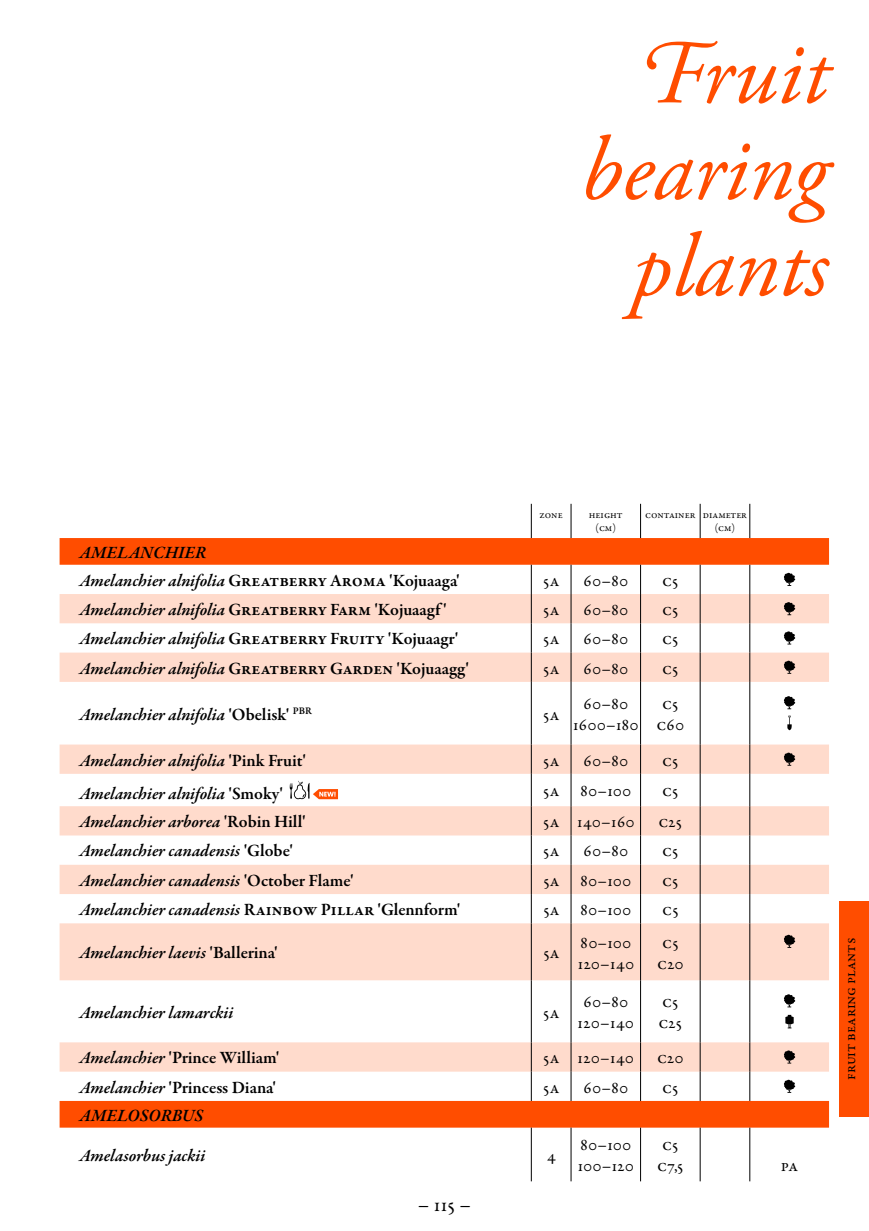
<style>
.page{position:relative;width:869px;height:1231px;background:#fff}
.page>*{position:absolute;margin:0;border:0;box-sizing:border-box;transform-origin:0 0}
.t1{font:italic 89.77px/96.2px "Adobe Garamond Pro";color:#ff4d00;text-align:right}
.t2{font:21px "Garamond Premr Pro";color:#000}
.t3{font:italic 600 17.5px/28px "Garamond Premr Pro";color:#000}
.t4{font:600 17.5px "Garamond Premr Pro";letter-spacing:-.005em;color:#000}
.t5{font:17.5px/21px "Garamond Premr Pro";color:#000}
.t6{font:14.88px "Garamond Premr Pro";color:#000}
.t7{font:10.5px/12.6px "Garamond Premr Pro";color:#000;text-align:center}
.s1{font-style:normal}
.s2{font-style:italic}
</style>
<div class="page">
<div style="left:838px;top:900px;width:30px;height:216px;background:#ff4d00"></div>
<svg style="left:60px;top:538px;width:768px;height:589px"></svg>
<svg style="left:60px;top:594px;width:768px;height:477px"></svg>
<hr style="left:530px;top:504px;width:1px;height:34px;background:#000">
<hr style="left:570px;top:504px;width:1px;height:34px;background:#000">
<hr style="left:640px;top:504px;width:1px;height:34px;background:#000">
<hr style="left:699px;top:504px;width:1px;height:34px;background:#000">
<hr style="left:749px;top:504px;width:1px;height:34px;background:#000">
<hr style="left:530px;top:564px;width:1px;height:30px;background:#000">
<hr style="left:570px;top:564px;width:1px;height:30px;background:#000">
<hr style="left:640px;top:564px;width:1px;height:30px;background:#000">
<hr style="left:699px;top:564px;width:1px;height:30px;background:#000">
<hr style="left:749px;top:564px;width:1px;height:30px;background:#000">
<svg style="left:530px;top:594px;width:1px;height:87px"></svg>
<svg style="left:570px;top:594px;width:1px;height:87px"></svg>
<svg style="left:640px;top:594px;width:1px;height:87px"></svg>
<svg style="left:699px;top:594px;width:1px;height:87px"></svg>
<svg style="left:749px;top:594px;width:1px;height:87px"></svg>
<hr style="left:530px;top:681px;width:1px;height:63px;background:#000">
<hr style="left:570px;top:681px;width:1px;height:63px;background:#000">
<hr style="left:640px;top:681px;width:1px;height:63px;background:#000">
<hr style="left:699px;top:681px;width:1px;height:63px;background:#000">
<hr style="left:749px;top:681px;width:1px;height:63px;background:#000">
<svg style="left:530px;top:744px;width:1px;height:29px"></svg>
<svg style="left:570px;top:744px;width:1px;height:29px"></svg>
<svg style="left:640px;top:744px;width:1px;height:29px"></svg>
<svg style="left:699px;top:744px;width:1px;height:29px"></svg>
<svg style="left:749px;top:744px;width:1px;height:29px"></svg>
<hr style="left:530px;top:773px;width:1px;height:33px;background:#000">
<hr style="left:570px;top:773px;width:1px;height:33px;background:#000">
<hr style="left:640px;top:773px;width:1px;height:33px;background:#000">
<hr style="left:699px;top:773px;width:1px;height:33px;background:#000">
<hr style="left:749px;top:773px;width:1px;height:33px;background:#000">
<svg style="left:530px;top:806px;width:1px;height:58px"></svg>
<svg style="left:570px;top:806px;width:1px;height:58px"></svg>
<svg style="left:640px;top:806px;width:1px;height:58px"></svg>
<svg style="left:699px;top:806px;width:1px;height:58px"></svg>
<svg style="left:749px;top:806px;width:1px;height:58px"></svg>
<hr style="left:530px;top:864px;width:1px;height:30px;background:#000">
<hr style="left:570px;top:864px;width:1px;height:30px;background:#000">
<hr style="left:640px;top:864px;width:1px;height:30px;background:#000">
<hr style="left:699px;top:864px;width:1px;height:30px;background:#000">
<hr style="left:749px;top:864px;width:1px;height:30px;background:#000">
<svg style="left:530px;top:894px;width:1px;height:29px"></svg>
<svg style="left:570px;top:894px;width:1px;height:29px"></svg>
<svg style="left:640px;top:894px;width:1px;height:29px"></svg>
<svg style="left:699px;top:894px;width:1px;height:29px"></svg>
<svg style="left:749px;top:894px;width:1px;height:29px"></svg>
<hr style="left:530px;top:923px;width:1px;height:57px;background:#000">
<hr style="left:570px;top:923px;width:1px;height:57px;background:#000">
<hr style="left:640px;top:923px;width:1px;height:57px;background:#000">
<hr style="left:699px;top:923px;width:1px;height:57px;background:#000">
<hr style="left:749px;top:923px;width:1px;height:57px;background:#000">
<hr style="left:530px;top:980px;width:1px;height:62px;background:#000">
<hr style="left:570px;top:980px;width:1px;height:62px;background:#000">
<hr style="left:640px;top:980px;width:1px;height:62px;background:#000">
<hr style="left:699px;top:980px;width:1px;height:62px;background:#000">
<hr style="left:749px;top:980px;width:1px;height:62px;background:#000">
<svg style="left:530px;top:1042px;width:1px;height:58px"></svg>
<svg style="left:570px;top:1042px;width:1px;height:58px"></svg>
<svg style="left:640px;top:1042px;width:1px;height:58px"></svg>
<svg style="left:699px;top:1042px;width:1px;height:58px"></svg>
<svg style="left:749px;top:1042px;width:1px;height:58px"></svg>
<hr style="left:530px;top:1127px;width:1px;height:54px;background:#000">
<hr style="left:570px;top:1127px;width:1px;height:54px;background:#000">
<hr style="left:640px;top:1127px;width:1px;height:54px;background:#000">
<hr style="left:699px;top:1127px;width:1px;height:54px;background:#000">
<hr style="left:749px;top:1127px;width:1px;height:54px;background:#000">
<svg style="left:783px;top:572px;width:11px;height:14px"></svg>
<svg style="left:783px;top:601px;width:11px;height:14px"></svg>
<svg style="left:783px;top:631px;width:11px;height:13px"></svg>
<svg style="left:783px;top:660px;width:11px;height:13px"></svg>
<svg style="left:783px;top:695px;width:11px;height:14px"></svg>
<svg style="left:787px;top:715px;width:4px;height:15px"></svg>
<svg style="left:783px;top:752px;width:11px;height:13px"></svg>
<svg style="left:289px;top:780px;width:49px;height:19px"></svg>
<svg style="left:783px;top:934px;width:11px;height:13px"></svg>
<svg style="left:783px;top:993px;width:11px;height:14px"></svg>
<svg style="left:785px;top:1014px;width:8px;height:14px"></svg>
<svg style="left:783px;top:1049px;width:11px;height:14px"></svg>
<svg style="left:783px;top:1079px;width:11px;height:13px"></svg>
<h1 class="t1" style="left:579px;top:28px;width:249px">Fruit bearing plants</h1>
<p class="t3" style="left:79px;top:539px;width:381px">AMELANCHIER<br>Amelanchier alnifolia <span class="s1">Greatberry Aroma 'Kojuaaga'</span></p>
<p class="t7" style="left:539px;top:509px;width:25px">zone</p>
<p class="t7" style="left:588px;top:509px;width:35px">height (cm)</p>
<p class="t7" style="left:714px;top:509px;width:34px;text-align:left;text-indent:-69px">container diameter (cm)</p>
<p class="t5" style="left:542px;top:570px;width:18px">5a</p>
<p class="t5" style="left:583px;top:570px;width:47px">60–80</p>
<p class="t5" style="left:661px;top:570px;width:18px">c5</p>
<p class="t4" style="left:79px;top:598px;width:369px"><span class="s2">Amelanchier alnifolia</span> Greatberry Farm 'Kojuaagf '</p>
<p class="t5" style="left:542px;top:599px;width:18px">5a</p>
<p class="t5" style="left:583px;top:599px;width:47px">60–80</p>
<p class="t5" style="left:661px;top:599px;width:18px">c5</p>
<p class="t4" style="left:79px;top:628px;width:380px"><span class="s2">Amelanchier alnifolia</span> Greatberry Fruity 'Kojuaagr'</p>
<p class="t5" style="left:542px;top:628px;width:18px">5a</p>
<p class="t5" style="left:583px;top:628px;width:47px">60–80</p>
<p class="t5" style="left:661px;top:628px;width:18px">c5</p>
<p class="t4" style="left:79px;top:657px;width:391px"><span class="s2">Amelanchier alnifolia</span> Greatberry Garden 'Kojuaagg'</p>
<p class="t5" style="left:542px;top:658px;width:18px">5a</p>
<p class="t5" style="left:583px;top:658px;width:47px">60–80</p>
<p class="t5" style="left:661px;top:658px;width:18px">c5</p>
<p class="t3" style="left:79px;top:701px;width:234px">Amelanchier alnifolia <span class="s1">'Obelisk'</span> <sup>PBR</sup></p>
<p class="t5" style="left:542px;top:704px;width:18px">5a</p>
<p class="t5" style="left:572px;top:693px;width:68px;text-align:center">60–80<br>1600–180</p>
<p class="t5" style="left:656px;top:693px;width:29px;text-align:center">c5 c60</p>
<p class="t3" style="left:79px;top:747px;width:228px">Amelanchier alnifolia <span class="s1">'Pink Fruit'</span></p>
<p class="t5" style="left:542px;top:749px;width:18px">5a</p>
<p class="t5" style="left:583px;top:749px;width:47px">60–80</p>
<p class="t5" style="left:661px;top:749px;width:18px">c5</p>
<p class="t3" style="left:79px;top:780px;width:205px">Amelanchier alnifolia <span class="s1">'Smoky'</span></p>
<p class="t5" style="left:542px;top:780px;width:90px">5a 80–100</p>
<p class="t5" style="left:661px;top:780px;width:18px">c5</p>
<p class="t3" style="left:79px;top:808px;width:228px">Amelanchier arborea <span class="s1">'Robin Hill'</span></p>
<p class="t5" style="left:542px;top:811px;width:93px">5a 140–160</p>
<p class="t5" style="left:658px;top:811px;width:26px">c25</p>
<p class="t3" style="left:79px;top:837px;width:215px">Amelanchier canadensis <span class="s1">'Globe'</span></p>
<p class="t5" style="left:542px;top:840px;width:18px">5a</p>
<p class="t5" style="left:583px;top:840px;width:47px">60–80</p>
<p class="t5" style="left:661px;top:840px;width:18px">c5</p>
<p class="t3" style="left:79px;top:867px;width:275px">Amelanchier canadensis <span class="s1">'October Flame'</span></p>
<p class="t5" style="left:542px;top:870px;width:90px">5a 80–100</p>
<p class="t5" style="left:661px;top:870px;width:18px">c5</p>
<p class="t4" style="left:79px;top:898px;width:382px"><span class="s2">Amelanchier canadensis</span> Rainbow Pillar 'Glennform'</p>
<p class="t5" style="left:542px;top:899px;width:90px">5a 80–100</p>
<p class="t5" style="left:661px;top:899px;width:18px">c5</p>
<p class="t3" style="left:79px;top:939px;width:199px">Amelanchier laevis <span class="s1">'Ballerina'</span></p>
<p class="t5" style="left:542px;top:942px;width:18px">5a</p>
<p class="t5" style="left:577px;top:932px;width:58px">80–100<br>120–140</p>
<p class="t5" style="left:656px;top:932px;width:28px">c5 c20</p>
<p class="t3" style="left:79px;top:999px;width:155px">Amelanchier lamarckii</p>
<p class="t5" style="left:542px;top:1002px;width:18px">5a</p>
<p class="t5" style="left:577px;top:991px;width:58px;text-align:center">60–80<br>120–140</p>
<p class="t5" style="left:658px;top:991px;width:26px">c5 c25</p>
<p class="t4" style="left:79px;top:1047px;width:201px"><span class="s2">Amelanchier</span> 'Prince William'</p>
<p class="t5" style="left:542px;top:1047px;width:93px">5a 120–140</p>
<p class="t5" style="left:656px;top:1047px;width:28px">c20</p>
<p class="t4" style="left:79px;top:1076px;width:198px"><span class="s2">Amelanchier</span> 'Princess Diana'</p>
<p class="t5" style="left:542px;top:1076px;width:18px">5a</p>
<p class="t5" style="left:583px;top:1076px;width:47px">60–80</p>
<p class="t5" style="left:661px;top:1076px;width:18px">c5</p>
<p class="t3" style="left:79px;top:1101px;width:125px">AMELOSORBUS</p>
<p class="t3" style="left:79px;top:1142px;width:127px">Amelasorbus jackii</p>
<p class="t5" style="left:546px;top:1145px;width:11px">4</p>
<p class="t5" style="left:577px;top:1134px;width:58px">80–100<br>100–120</p>
<p class="t5" style="left:656px;top:1134px;width:28px">c5 c7,5</p>
<p class="t2" style="left:417px;top:1191px;width:55px">– 115 –</p>
<p class="t5" style="left:780px;top:1155px;width:19px">pa</p>
<p class="t6" style="left:841px;top:1079px;width:143px;rotate:-90deg">fruit bearing plants</p>
</div>
